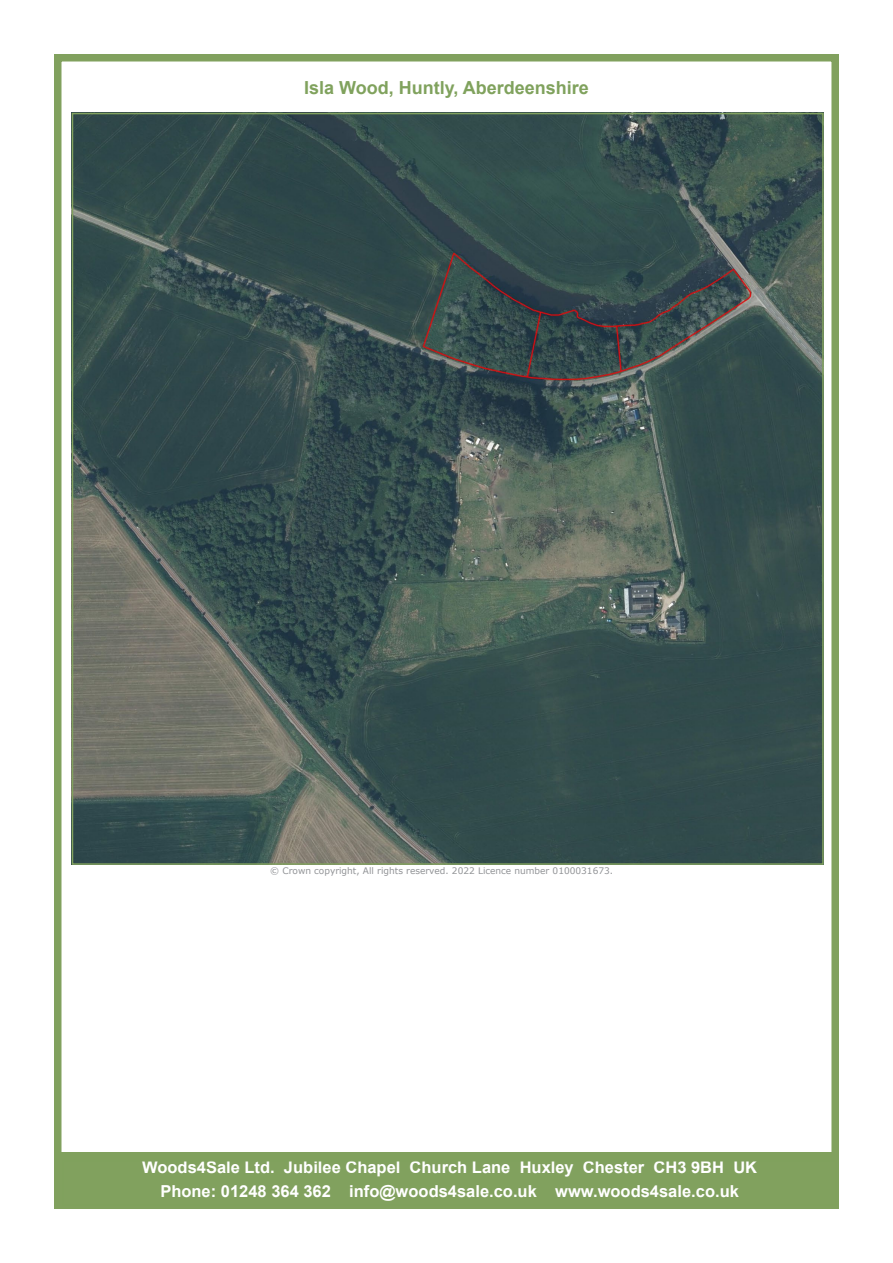
<style>
.page{position:relative;width:893px;height:1263px;background:#fff}
.page>*{position:absolute;margin:0;border:0;box-sizing:border-box;transform-origin:0 0}
.t1{font:700 18px "Arial";color:#80a25d}
.t2{font:700 16.5px/24px "Arial";color:#fff;text-align:center}
.t3{font:9px "Verdana";color:#919396}
</style>
<div class="page">
<div style="left:60px;top:1152px;width:776px;height:55px;background:#81a15e"></div>
<div style="left:54px;top:54px;width:785px;height:1155px;border:8px solid #81a15e"></div>
<img style="left:75px;top:116px;width:746px;height:746px">
<p class="t1" style="left:304px;top:75px;width:286px">Isla Wood, Huntly, Aberdeenshire</p>
<p class="t3" style="left:270px;top:865px;width:344px">© Crown copyright, All rights reserved. 2022 Licence number 0100031673.</p>
<p class="t2" style="left:142px;top:1155px;width:616px">Woods4Sale Ltd. Jubilee Chapel Church Lane Huxley Chester CH3 9BH UK<br>Phone: 01248 364 362 info@woods4sale.co.uk www.woods4sale.co.uk</p>
</div>
